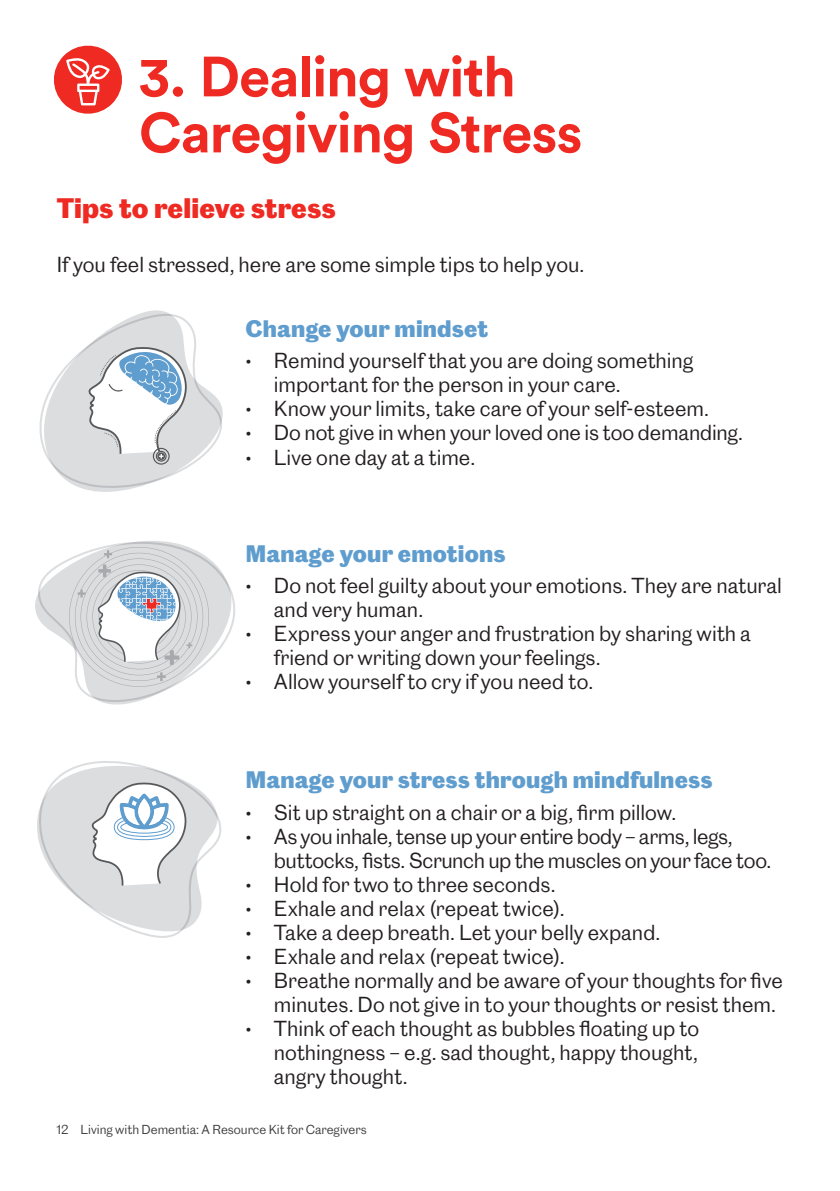
<style>
.page{position:relative;width:840px;height:1191px;background:#fff}
.page>*{position:absolute;margin:0;border:0;box-sizing:border-box;transform-origin:0 0}
.t1{font:700 56px/56px "Circular Std";letter-spacing:-.02em;color:#ee2a23}
.t2{font:700 26px "Caslon Doric";color:#ee2a23}
.t3{font:700 22px "Caslon Doric";letter-spacing:.005em;color:#5f9dce}
.t4{font:20px/24px "Caslon Doric";color:#231f20}
.t5{font:20px/24px "Caslon Doric";letter-spacing:-.02em;color:#231f20}
.t6{font:12px "Caslon Doric";color:#3e3e3f}
</style>
<div class="page">
<svg style="left:54px;top:45px;width:68px;height:69px"></svg>
<svg style="left:39px;top:310px;width:184px;height:182px"></svg>
<svg style="left:35px;top:541px;width:200px;height:164px"></svg>
<svg style="left:37px;top:761px;width:184px;height:177px"></svg>
<p class="t1" style="left:139px;top:47px;width:444px">3. Dealing with<br>Caregiving Stress</p>
<p class="t2" style="left:57px;top:187px;width:280px">Tips to relieve stress</p>
<p class="t4" style="left:57px;top:251px;width:528px">If you feel stressed, here are some simple tips to help you.</p>
<p class="t3" style="left:245px;top:311px;width:244px">Change your mindset</p>
<p class="t4" style="left:274px;top:347px;width:421px;text-indent:-28px">• Remind yourself that you are doing something important for the person in your care.</p>
<p class="t4" style="left:245px;top:395px;width:465px">• Know your limits, take care of your self-esteem.</p>
<p class="t4" style="left:245px;top:419px;width:499px">• Do not give in when your loved one is too demanding.</p>
<p class="t4" style="left:245px;top:443px;width:231px">• Live one day at a time.</p>
<p class="t3" style="left:245px;top:535px;width:261px">Manage your emotions</p>
<p class="t4" style="left:274px;top:572px;width:509px;text-indent:-28px">• Do not feel guilty about your emotions. They are natural and very human.</p>
<p class="t4" style="left:274px;top:620px;width:478px;text-indent:-28px">• Express your anger and frustration by sharing with a friend or writing down your feelings.</p>
<p class="t4" style="left:245px;top:668px;width:349px">• Allow yourself to cry if you need to.</p>
<p class="t3" style="left:245px;top:762px;width:468px">Manage your stress through mindfulness</p>
<p class="t4" style="left:245px;top:798px;width:432px">• Sit up straight on a chair or a big, firm pillow.</p>
<p class="t5" style="left:274px;top:822px;width:499px;text-indent:-28px">• As you inhale, tense up your entire body – arms, legs, buttocks, fists. Scrunch up the muscles on your face too.</p>
<p class="t4" style="left:245px;top:870px;width:311px">• Hold for two to three seconds.</p>
<p class="t4" style="left:245px;top:894px;width:320px">• Exhale and relax (repeat twice).</p>
<p class="t4" style="left:245px;top:918px;width:416px">• Take a deep breath. Let your belly expand.</p>
<p class="t4" style="left:245px;top:942px;width:320px">• Exhale and relax (repeat twice).</p>
<p class="t4" style="left:274px;top:966px;width:510px;text-indent:-28px">• Breathe normally and be aware of your thoughts for five minutes. Do not give in to your thoughts or resist them.</p>
<p class="t4" style="left:274px;top:1014px;width:427px;text-align:justify;text-indent:-28px">• Think of each thought as bubbles floating up to nothingness – e.g. sad thought, happy thought, angry thought.</p>
<p class="t6" style="left:57px;top:1120px;width:311px">12 Living with Dementia: A Resource Kit for Caregivers</p>
</div>
